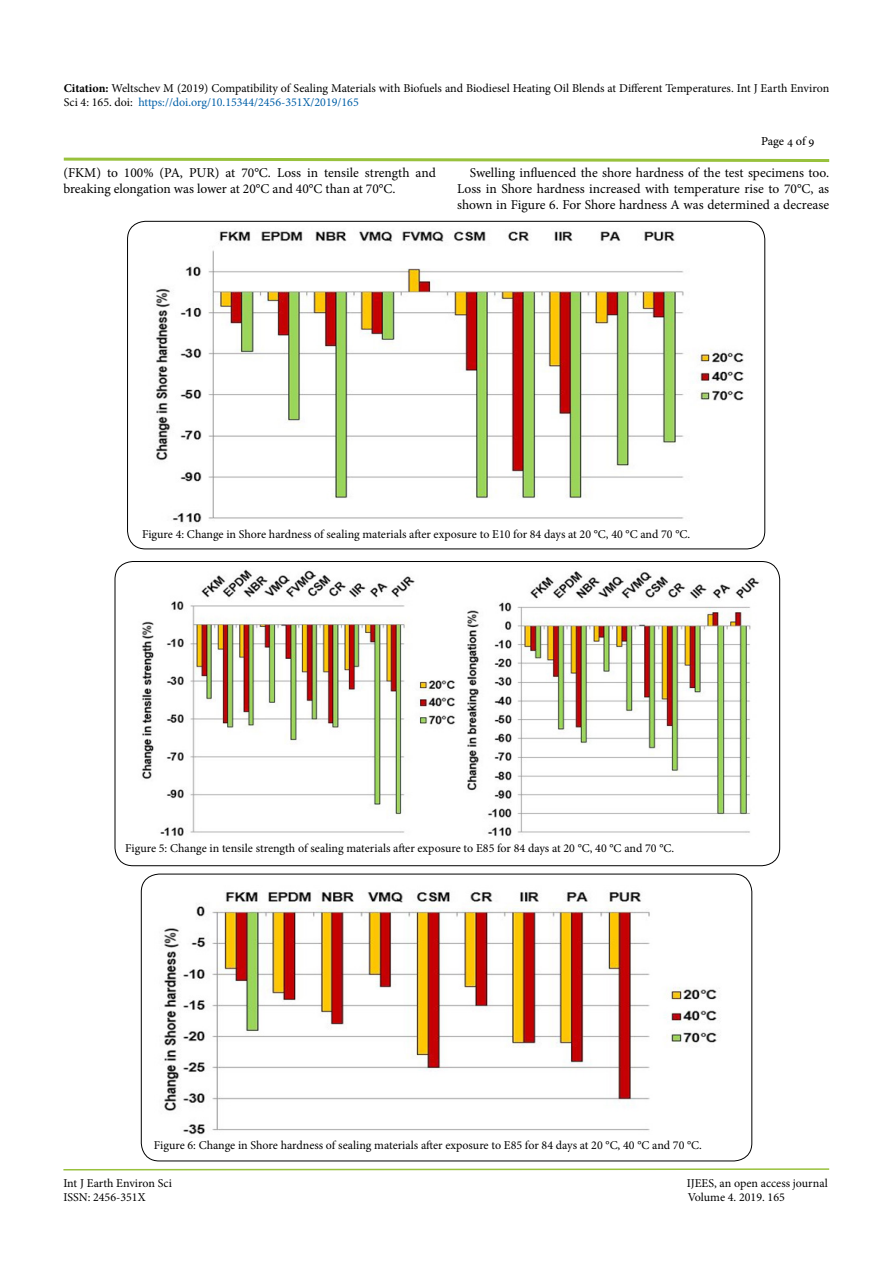
<style>
.page{position:relative;width:893px;height:1263px;background:#fff}
.page>*{position:absolute;margin:0;border:0;box-sizing:border-box;transform-origin:0 0}
.t1{font:13.5px/16.2px "Minion Pro";color:#000}
.t2{font:12px/14.4px "Minion Pro";color:#000}
.t3{font:12px "Adobe Hebrew";letter-spacing:-.01em;color:#000}
.s1{font-weight:700}
.s2{color:#0060a8}
</style>
<div class="page">
<svg style="left:63px;top:1168px;width:767px;height:3px"></svg>
<svg style="left:63px;top:157px;width:767px;height:5px"></svg>
<img style="left:156px;top:231px;width:588px;height:292px">
<img style="left:142px;top:569px;width:618px;height:268px">
<img style="left:164px;top:891px;width:554px;height:244px">
<p class="t2" style="left:64px;top:81px;width:767px"><span class="s1">Citation:</span> Weltschev M (2019) Compatibility of Sealing Materials with Biofuels and Biodiesel Heating Oil Blends at Different Temperatures. Int J Earth Environ<br>Sci 4: 165. doi: <span class="s2">https://doi.org/10.15344/2456-351X/2019/165</span></p>
<p class="t3" style="left:761px;top:134px;width:55px">Page 4 of 9</p>
<p class="t1" style="left:63px;top:165px;width:374px">(FKM) to 100% (PA, PUR) at 70°C. Loss in tensile strength and breaking elongation was lower at 20°C and 40°C than at 70°C.</p>
<p class="t1" style="left:457px;top:165px;width:374px;text-align:justify;text-indent:13px">Swelling influenced the shore hardness of the test specimens too.<br>Loss in Shore hardness increased with temperature rise to 70°C, as shown in Figure 6. For Shore hardness A was determined a decrease</p>
<p class="t2" style="left:142px;top:527px;width:550px">Figure 4: Change in Shore hardness of sealing materials after exposure to E10 for 84 days at 20 °C, 40 °C and 70 °C.</p>
<p class="t2" style="left:125px;top:841px;width:550px">Figure 5: Change in tensile strength of sealing materials after exposure to E85 for 84 days at 20 °C, 40 °C and 70 °C.</p>
<p class="t2" style="left:154px;top:1138px;width:550px">Figure 6: Change in Shore hardness of sealing materials after exposure to E85 for 84 days at 20 °C, 40 °C and 70 °C.</p>
<p class="t2" style="left:63px;top:1176px;width:110px">Int J Earth Environ Sci</p>
<p class="t2" style="left:687px;top:1176px;width:142px">IJEES, an open access journal</p>
<p class="t2" style="left:63px;top:1190px;width:84px">ISSN: 2456-351X</p>
<p class="t2" style="left:688px;top:1190px;width:99px">Volume 4. 2019. 165</p>
</div>
